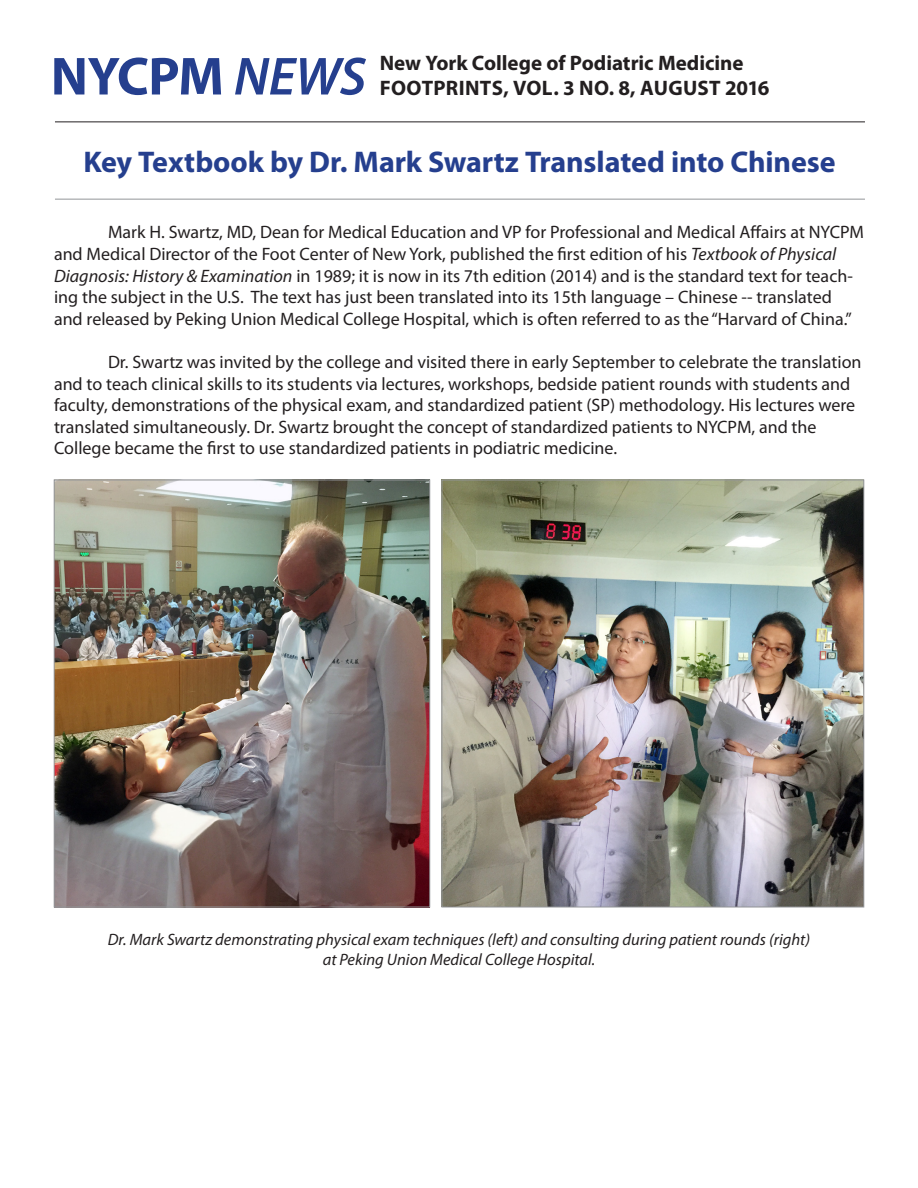
<style>
.page{position:relative;width:918px;height:1188px;background:#fff}
.page>*{position:absolute;margin:0;border:0;box-sizing:border-box;transform-origin:0 0}
.t1{font:700 54px "Myriad Pro";letter-spacing:-.02em;color:#253f8e}
.t2{font:700 30px "Myriad Pro";letter-spacing:-.005em;color:#253f8e}
.t3{font:700 21px "Myriad Pro";color:#231f20}
.t4{font:18px/21.6px "Myriad Pro";color:#231f20}
.t5{font:italic 16.5px "Myriad Pro";color:#231f20}
.s1{font-weight:600;font-style:italic}
.s2{font-style:italic}
</style>
<div class="page">
<img style="left:56px;top:482px;width:372px;height:423px">
<img style="left:444px;top:482px;width:418px;height:423px">
<hr style="left:55px;top:199px;width:810px;height:1px;background:#939598">
<hr style="left:55px;top:122px;width:810px;height:1px;background:#231f20">
<p class="t1" style="left:51px;top:41px;width:317px">NYCPM <span class="s1">NEWS</span></p>
<p class="t3" style="left:380px;top:49px;width:365px">New York College of Podiatric Medicine</p>
<p class="t3" style="left:380px;top:74px;width:391px">FOOTPRINTS, VOL. 3 NO. 8, AUGUST 2016</p>
<p class="t2" style="left:83px;top:142px;width:754px">Key Textbook by Dr. Mark Swartz Translated into Chinese</p>
<p class="t4" style="left:54px;top:221px;width:811px;text-indent:54px">Mark H. Swartz, MD, Dean for Medical Education and VP for Professional and Medical Affairs at NYCPM and Medical Director of the Foot Center of New York, published the first edition of his <span class="s2">Textbook of Physical Diagnosis: History &amp; Examination</span> in 1989; it is now in its 7th edition (2014) and is the standard text for teach&shy;ing the subject in the U.S. The text has just been translated into its 15th language – Chinese -- translated and released by Peking Union Medical College Hospital, which is often referred to as the “Harvard of China.”</p>
<p class="t4" style="left:54px;top:351px;width:809px;text-indent:54px">Dr. Swartz was invited by the college and visited there in early September to celebrate the translation and to teach clinical skills to its students via lectures, workshops, bedside patient rounds with students and faculty, demonstrations of the physical exam, and standardized patient (SP) methodology. His lectures were translated simultaneously. Dr. Swartz brought the concept of standardized patients to NYCPM, and the College became the first to use standardized patients in podiatric medicine.</p>
<p class="t5" style="left:108px;top:929px;width:704px">Dr. Mark Swartz demonstrating physical exam techniques (left) and consulting during patient rounds (right)</p>
<p class="t5" style="left:323px;top:949px;width:274px">at Peking Union Medical College Hospital.</p>
</div>
